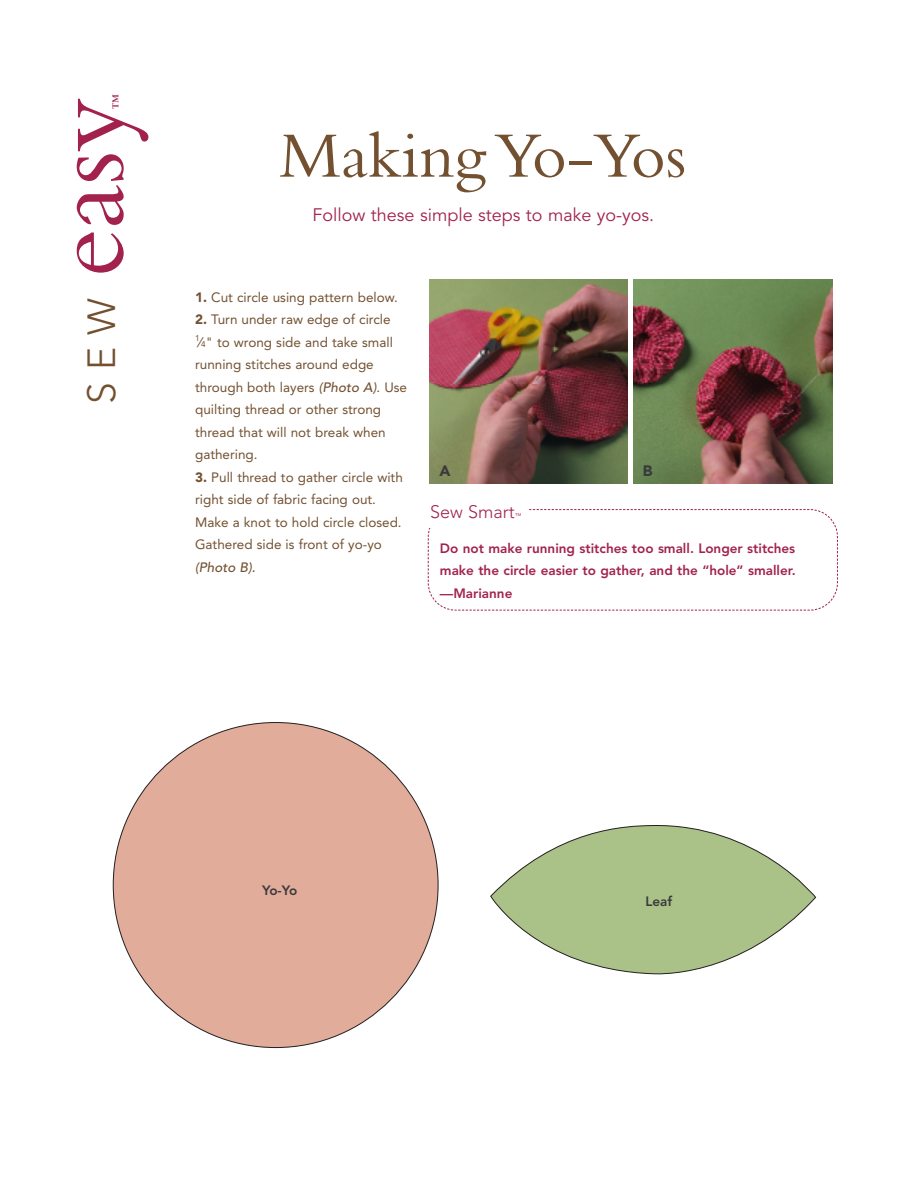
<style>
.page{position:relative;width:918px;height:1188px;background:#fff}
.page>*{position:absolute;margin:0;border:0;box-sizing:border-box;transform-origin:0 0}
.t1{font:112.05px "Bembo";color:#a2224d}
.t2{font:67.5px "Bembo";color:#735130}
.t3{font:300 39px "Avenir";color:#735130}
.t4{font:18px "Avenir";color:#a2224d}
.t5{font:300 18px "Avenir";color:#a2224d}
.t6{font:900 15px "Avenir";color:#393a3c}
.t7{font:15px "Bembo";color:#a2224d}
.t8{font:13.5px/22.5px "Avenir";color:#735130}
.t9{font:800 13.5px/22.5px "Avenir";color:#a2224d;text-align:justify}
.t10{font:800 13.5px "Avenir";color:#393a3c}
.t11{font:italic 500 13.5px "Avenir";color:#735130}
.t12{font:300 6.75px "Avenir";color:#a2224d}
.s1{font-weight:900}
.s2{font-size:8.25px}
.s3{font-weight:500;font-style:italic}
</style>
<div class="page">
<div style="left:113px;top:723px;width:325px;height:325px;background:#e2ac9a;border-radius:50%"></div>
<svg style="left:490px;top:825px;width:326px;height:149px"></svg>
<svg style="left:428px;top:509px;width:410px;height:102px"></svg>
<div style="left:414px;top:494px;width:114px;height:34px;background:#fff;border-radius:17px"></div>
<img style="left:429px;top:280px;width:199px;height:204px">
<img style="left:634px;top:280px;width:199px;height:204px">
<p class="t7" style="left:112px;top:109px;width:16px;rotate:-90deg">™</p>
<h1 class="t1" style="left:48px;top:278px;width:181px;rotate:-90deg">easy</h1>
<h3 class="t3" style="left:86px;top:404px;width:107px;rotate:-90deg">SEW</h3>
<h2 class="t2" style="left:279px;top:132px;width:408px">MakingYo-Yos</h2>
<h3 class="t4" style="left:312px;top:207px;width:343px">Follow these simple steps to make yo-yos.</h3>
<p class="t8" style="left:195px;top:287px;width:204px"><span class="s1">1.</span> Cut circle using pattern below.</p>
<p class="t8" style="left:195px;top:309px;width:213px"><span class="s1">2.</span> Turn under raw edge of circle<br><sup>1</sup>⁄<span class="s2">4</span>" to wrong side and take small running stitches around edge through both layers <span class="s3">(Photo A)</span>. Use quilting thread or other strong thread that will not break when gathering.</p>
<p class="t8" style="left:195px;top:467px;width:209px"><span class="s1">3.</span> Pull thread to gather circle with right side of fabric facing out.<br>Make a knot to hold circle closed.<br>Gathered side is front of yo-yo</p>
<p class="t11" style="left:195px;top:561px;width:62px">(Photo B).</p>
<p class="t6" style="left:439px;top:465px;width:13px">A</p>
<p class="t6" style="left:643px;top:465px;width:11px">B</p>
<h3 class="t5" style="left:430px;top:504px;width:86px">Sew Smart</h3>
<p class="t12" style="left:515px;top:513px;width:8px">™</p>
<p class="t9" style="left:440px;top:538px;width:357px">Do not make running stitches too small. Longer stitches make the circle easier to gather, and the “hole” smaller. —Marianne</p>
<p class="t10" style="left:262px;top:885px;width:37px">Yo-Yo</p>
<p class="t10" style="left:646px;top:896px;width:28px">Leaf</p>
</div>
